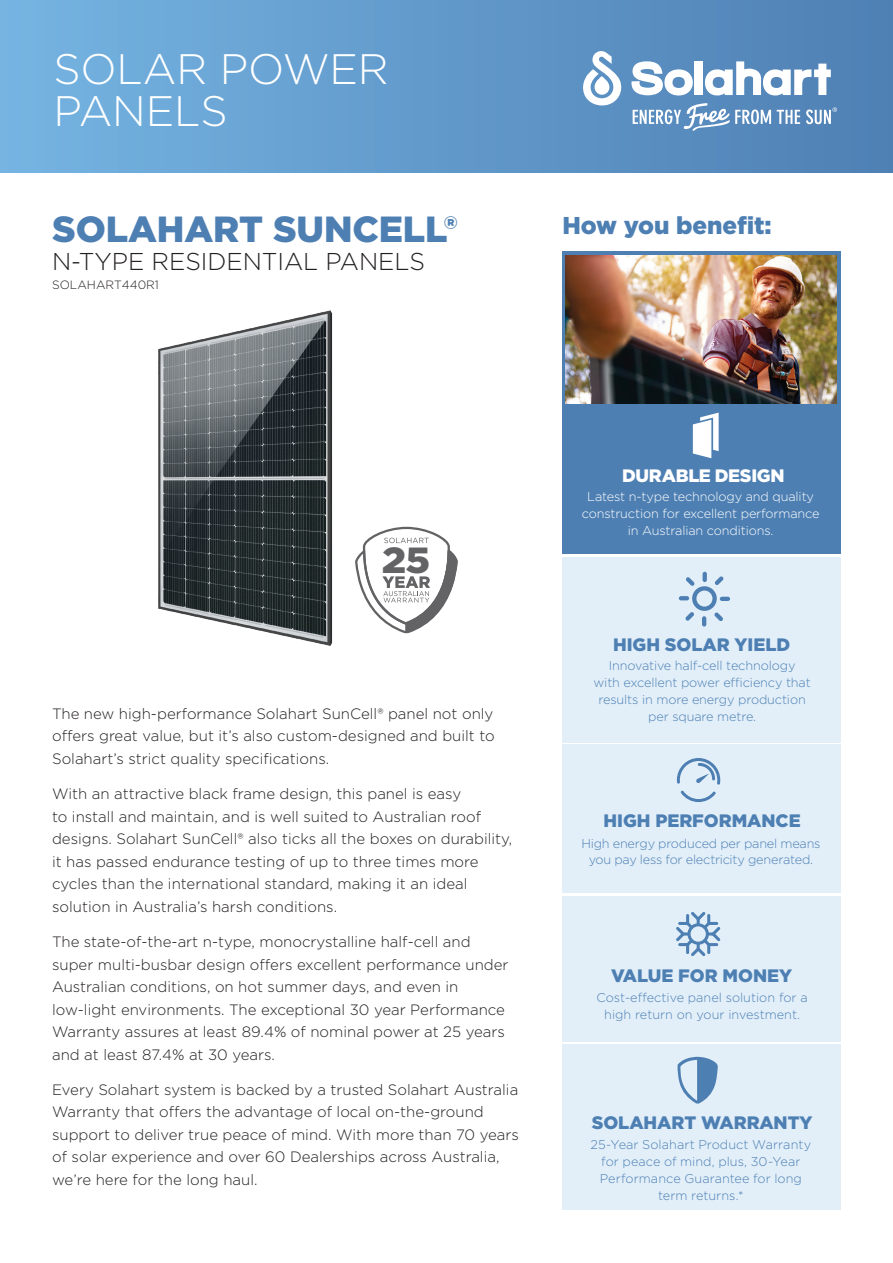
<style>
.page{position:relative;width:893px;height:1263px;background:#fff}
.page>*{position:absolute;margin:0;border:0;box-sizing:border-box;transform-origin:0 0}
.t1{font:300 42.6px/42px "Gotham";letter-spacing:-.005em;color:#fff}
.t2{font:900 36.3px "Gotham";letter-spacing:-.005em;color:#4d7fb3}
.t3{font:900 36.3px "Gotham";color:#636366;scale:1.08 1}
.t4{font:300 24.3px "Gotham";letter-spacing:-.005em;color:#231f20}
.t5{font:900 24.3px "Gotham";letter-spacing:-.005em;color:#4d7fb3}
.t6{font:900 18px "Gotham";letter-spacing:-.005em;color:#4d7fb3}
.t7{font:900 18px "Gotham";letter-spacing:-.015em;color:#fff}
.t8{font:300 15px/22.5px "Gotham";color:#231f20}
.t9{font:300 12.75px/17px "Gotham";letter-spacing:-.01em;color:#4d7fb3;text-align:center}
.t10{font:300 12.75px/17px "Gotham";letter-spacing:-.01em;color:#fff;text-align:center}
.t11{font:300 12px "Gotham";color:#231f20}
</style>
<div class="page">
<div style="left:562px;top:557px;width:279px;height:185px;background:#e2eff9"></div>
<div style="left:562px;top:896px;width:279px;height:146px;background:#e2eff9"></div>
<div style="left:0;top:0;width:893px;height:172px;background:linear-gradient(to right,#75b4e2,#4f7fb4)"></div>
<svg style="left:633px;top:103px;width:138px;height:28px"></svg>
<svg style="left:777px;top:110px;width:23px;height:14px"></svg>
<svg style="left:806px;top:107px;width:31px;height:17px"></svg>
<svg style="left:582px;top:50px;width:40px;height:56px"></svg>
<svg style="left:631px;top:61px;width:62px;height:34px"></svg>
<div style="left:695px;top:61px;width:8px;height:34px;background:#fff"></div>
<svg style="left:705px;top:61px;width:126px;height:34px"></svg>
<img style="left:158px;top:310px;width:253px;height:336px">
<div style="left:562px;top:252px;width:279px;height:302px;background:#4d7fb3"></div>
<div style="left:562px;top:745px;width:279px;height:148px;background:#e2eff9"></div>
<div style="left:562px;top:1044px;width:279px;height:166px;background:#e2eff9"></div>
<img style="left:566px;top:255px;width:270px;height:148px">
<svg style="left:677px;top:1057px;width:41px;height:47px"></svg>
<svg style="left:703px;top:572px;width:4px;height:10px"></svg>
<hr style="left:720px;top:597px;width:10px;height:4px;background:#4d7fb3;border-radius:2px">
<hr style="left:702px;top:616px;width:4px;height:10px;background:#4d7fb3;border-radius:2px">
<svg style="left:679px;top:596px;width:10px;height:4px"></svg>
<svg style="left:685px;top:576px;width:39px;height:45px"></svg>
<svg style="left:677px;top:758px;width:43px;height:44px"></svg>
<svg style="left:676px;top:912px;width:44px;height:44px"></svg>
<svg style="left:693px;top:413px;width:26px;height:45px"></svg>
<svg style="left:355px;top:527px;width:103px;height:106px"></svg>
<h1 class="t1" style="left:53px;top:47px;width:337px">SOLAR POWER<br>PANELS</h1>
<h2 class="t2" style="left:52px;top:204px;width:407px">SOLAHART SUNCELL®</h2>
<h3 class="t4" style="left:52px;top:246px;width:374px">N-TYPE RESIDENTIAL PANELS</h3>
<p class="t11" style="left:52px;top:277px;width:108px">SOLAHART440R1</p>
<h3 class="t5" style="left:562px;top:209px;width:211px">How you benefit:</h3>
<h2 class="t3" style="left:382px;top:535px;width:46px">25</h2>
<p class="t8" style="left:52px;top:702px;width:444px;text-align:justify">The new high-performance Solahart SunCell® panel not only offers great value, but it’s also custom-designed and built to Solahart’s strict quality specifications.</p>
<p class="t8" style="left:52px;top:782px;width:462px">With an attractive black frame design, this panel is easy<br>to install and maintain, and is well suited to Australian roof designs. Solahart SunCell® also ticks all the boxes on durability, it has passed endurance testing of up to three times more cycles than the international standard, making it an ideal solution in Australia’s harsh conditions.</p>
<p class="t8" style="left:52px;top:930px;width:458px">The state-of-the-art n-type, monocrystalline half-cell and super multi-busbar design offers excellent performance under Australian conditions, on hot summer days, and even in low-light environments. The exceptional 30 year Performance Warranty assures at least 89.4% of nominal power at 25 years and at least 87.4% at 30 years.</p>
<p class="t8" style="left:52px;top:1078px;width:468px">Every Solahart system is backed by a trusted Solahart Australia Warranty that offers the advantage of local on-the-ground support to deliver true peace of mind. With more than 70 years of solar experience and over 60 Dealerships across Australia, we’re here for the long haul.</p>
<p class="t7" style="left:622px;top:463px;width:164px">DURABLE DESIGN</p>
<p class="t10" style="left:582px;top:488px;width:239px">Latest n-type technology and quality construction for excellent performance in Australian conditions.</p>
<p class="t6" style="left:613px;top:632px;width:179px">HIGH SOLAR YIELD</p>
<p class="t9" style="left:593px;top:657px;width:219px">Innovative half-cell technology<br>with excellent power efficiency that results in more energy production per square metre.</p>
<p class="t6" style="left:604px;top:808px;width:199px">HIGH PERFORMANCE</p>
<p class="t9" style="left:581px;top:834px;width:241px">High energy produced per panel means you pay less for electricity generated.</p>
<p class="t6" style="left:611px;top:964px;width:183px">VALUE FOR MONEY</p>
<p class="t9" style="left:596px;top:989px;width:213px">Cost-effective panel solution for a high return on your investment.</p>
<p class="t6" style="left:592px;top:1110px;width:222px">SOLAHART WARRANTY</p>
<p class="t9" style="left:591px;top:1135px;width:222px">25-Year Solahart Product Warranty for peace of mind, plus, 30-Year<br>Performance Guarantee for long term returns.*</p>
</div>
